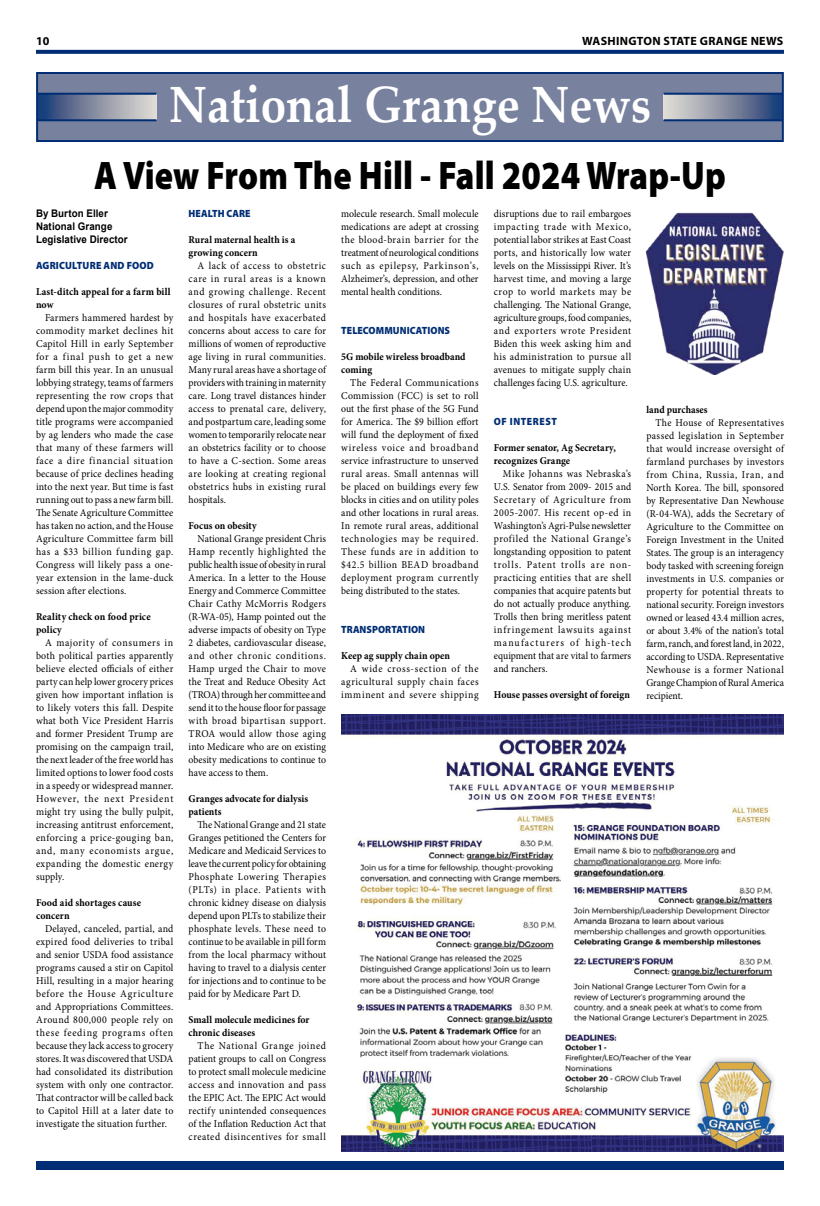
<style>
.page{position:relative;width:820px;height:1206px;background:#fff}
.page>*{position:absolute;margin:0;border:0;box-sizing:border-box;transform-origin:0 0}
.t1{font:700 51px "Palatino Linotype";color:#fff;scale:.9 1}
.t2{font:900 40px "Myriad Pro";letter-spacing:.005em;color:#000;scale:.85 1}
.t3{font:700 12px "Myriad Pro";letter-spacing:.025em;color:#000}
.t4{font:10.5px/13px "Minion Pro";letter-spacing:.02em;color:#000;text-align:justify;scale:.93 1}
.t5{font:10.5px/13px "Minion Pro";letter-spacing:.02em;color:#000;text-align:justify;scale:.94 1}
.t6{font:700 10.5px/13px "Minion Pro";letter-spacing:.005em;color:#000;scale:.93 1}
.t7{font:700 10.5px/13px "Minion Pro";letter-spacing:.005em;color:#000;scale:.94 1}
.t8{font:700 10.5px/13px "Arial";letter-spacing:.005em;color:#000;scale:.93 1}
.t9{font:900 10.5px "Myriad Pro";letter-spacing:.01em;color:#002d74;scale:.93 1}
.t10{font:900 10.5px "Myriad Pro";letter-spacing:.01em;color:#002d74;scale:.94 1}
.t11{font:900 10.5px "Myriad Pro";letter-spacing:.06em;color:#002d74;scale:.93 1}
</style>
<div class="page">
<svg style="left:36px;top:50px;width:747px;height:4px;fill:#002d74"></svg>
<div style="left:36px;top:72px;width:747px;height:70px;background:#78829e;border:2px solid #002d74"></div>
<svg style="left:38px;top:95px;width:118px;height:24px"></svg>
<hr style="left:38px;top:93px;width:118px;height:2px;background:#002d74">
<hr style="left:38px;top:119px;width:118px;height:2px;background:#002d74">
<svg style="left:663px;top:95px;width:119px;height:24px"></svg>
<hr style="left:663px;top:93px;width:119px;height:2px;background:#002d74">
<hr style="left:663px;top:119px;width:119px;height:2px;background:#002d74">
<img style="left:645px;top:212px;width:139px;height:162px">
<div style="left:36px;top:1161px;width:747px;height:9px;background:#002d74"></div>
<img style="left:341px;top:714px;width:442px;height:438px">
<p class="t3" style="left:36px;top:33px;width:15px">10</p>
<p class="t3" style="left:582px;top:33px;width:203px">WASHINGTON STATE GRANGE NEWS</p>
<h1 class="t1" style="left:169px;top:68px;width:537px">National Grange News</h1>
<h2 class="t2" style="left:94px;top:149px;width:744px">A View From The Hill - Fall 2024 Wrap-Up</h2>
<p class="t4" style="left:341px;top:207px;width:149px">molecule research. Small molecule medications are adept at crossing the blood-brain barrier for the treatment of neurological conditions such as epilepsy, Parkinson’s, Alzheimer’s, depression, and other mental health conditions.</p>
<p class="t9" style="left:341px;top:323px;width:118px">TELECOMMUNICATIONS</p>
<p class="t6" style="left:341px;top:350px;width:135px">5G mobile wireless broadband coming</p>
<p class="t4" style="left:341px;top:376px;width:149px;text-indent:9px">The Federal Communications Commission (FCC) is set to roll out the first phase of the 5G Fund for America. The $9 billion effort will fund the deployment of fixed wireless voice and broadband service infrastructure to unserved rural areas. Small antennas will be placed on buildings every few blocks in cities and on utility poles and other locations in rural areas.<br>In remote rural areas, additional technologies may be required.<br>These funds are in addition to $42.5 billion BEAD broadband deployment program currently being distributed to the states.</p>
<p class="t9" style="left:341px;top:622px;width:92px">TRANSPORTATION</p>
<p class="t6" style="left:341px;top:649px;width:118px">Keep ag supply chain open</p>
<p class="t4" style="left:341px;top:662px;width:149px;text-indent:9px">A wide cross-section of the agricultural supply chain faces imminent and severe shipping</p>
<p class="t4" style="left:493px;top:207px;width:149px">disruptions due to rail embargoes impacting trade with Mexico, potential labor strikes at East Coast ports, and historically low water levels on the Mississippi River. It’s harvest time, and moving a large crop to world markets may be challenging. The National Grange, agriculture groups, food companies, and exporters wrote President Biden this week asking him and his administration to pursue all avenues to mitigate supply chain challenges facing U.S. agriculture.</p>
<p class="t11" style="left:493px;top:414px;width:69px">OF INTEREST</p>
<p class="t6" style="left:493px;top:441px;width:133px">Former senator, Ag Secretary, recognizes Grange</p>
<p class="t4" style="left:493px;top:467px;width:149px;text-indent:9px">Mike Johanns was Nebraska’s U.S. Senator from 2009- 2015 and Secretary of Agriculture from 2005-2007. His recent op-ed in Washington’s Agri-Pulse newsletter profiled the National Grange’s longstanding opposition to patent trolls. Patent trolls are non&shy;practicing entities that are shell companies that acquire patents but do not actually produce anything.<br>Trolls then bring meritless patent infringement lawsuits against manufacturers of high-tech equipment that are vital to farmers and ranchers.</p>
<p class="t6" style="left:493px;top:688px;width:148px">House passes oversight of foreign</p>
<p class="t8" style="left:36px;top:207px;width:100px">By Burton Eller<br>National Grange<br>Legislative Director</p>
<p class="t10" style="left:36px;top:258px;width:127px">AGRICULTURE AND FOOD</p>
<p class="t7" style="left:36px;top:285px;width:145px">Last-ditch appeal for a farm bill now</p>
<p class="t5" style="left:36px;top:311px;width:148px;text-indent:9px">Farmers hammered hardest by commodity market declines hit Capitol Hill in early September for a final push to get a new farm bill this year. In an unusual lobbying strategy, teams of farmers representing the row crops that depend upon the major commodity title programs were accompanied by ag lenders who made the case that many of these farmers will face a dire financial situation because of price declines heading into the next year. But time is fast running out to pass a new farm bill.<br>The Senate Agriculture Committee has taken no action, and the House Agriculture Committee farm bill has a $33 billion funding gap.<br>Congress will likely pass a one&shy;year extension in the lame-duck session after elections.</p>
<p class="t7" style="left:36px;top:610px;width:123px">Reality check on food price policy</p>
<p class="t5" style="left:36px;top:636px;width:148px;text-indent:9px">A majority of consumers in both political parties apparently believe elected officials of either party can help lower grocery prices given how important inflation is to likely voters this fall. Despite what both Vice President Harris and former President Trump are promising on the campaign trail, the next leader of the free world has limited options to lower food costs in a speedy or widespread manner.<br>However, the next President might try using the bully pulpit, increasing antitrust enforcement, enforcing a price-gouging ban, and, many economists argue, expanding the domestic energy supply.</p>
<p class="t7" style="left:36px;top:896px;width:113px">Food aid shortages cause concern</p>
<p class="t5" style="left:36px;top:922px;width:148px;text-indent:9px">Delayed, canceled, partial, and expired food deliveries to tribal and senior USDA food assistance programs caused a stir on Capitol Hill, resulting in a major hearing before the House Agriculture and Appropriations Committees.<br>Around 800,000 people rely on these feeding programs often because they lack access to grocery stores. It was discovered that USDA had consolidated its distribution system with only one contractor.<br>That contractor will be called back to Capitol Hill at a later date to investigate the situation further.</p>
<p class="t9" style="left:188px;top:206px;width:68px">HEALTH CARE</p>
<p class="t6" style="left:188px;top:233px;width:116px">Rural maternal health is a growing concern</p>
<p class="t4" style="left:188px;top:259px;width:149px;text-indent:9px">A lack of access to obstetric care in rural areas is a known and growing challenge. Recent closures of rural obstetric units and hospitals have exacerbated concerns about access to care for millions of women of reproductive age living in rural communities.<br>Many rural areas have a shortage of providers with training in maternity care. Long travel distances hinder access to prenatal care, delivery, and postpartum care, leading some women to temporarily relocate near an obstetrics facility or to choose to have a C-section. Some areas are looking at creating regional obstetrics hubs in existing rural hospitals.</p>
<p class="t6" style="left:188px;top:519px;width:75px">Focus on obesity</p>
<p class="t4" style="left:188px;top:532px;width:149px;text-indent:9px">National Grange president Chris Hamp recently highlighted the public health issue of obesity in rural America. In a letter to the House Energy and Commerce Committee Chair Cathy McMorris Rodgers (R-WA-05), Hamp pointed out the adverse impacts of obesity on Type 2 diabetes, cardiovascular disease, and other chronic conditions.<br>Hamp urged the Chair to move the Treat and Reduce Obesity Act (TROA) through her committee and send it to the house floor for passage with broad bipartisan support.<br>TROA would allow those aging into Medicare who are on existing obesity medications to continue to have access to them.</p>
<p class="t6" style="left:188px;top:792px;width:130px">Granges advocate for dialysis patients</p>
<p class="t4" style="left:188px;top:818px;width:149px;text-indent:9px">The National Grange and 21 state Granges petitioned the Centers for Medicare and Medicaid Services to leave the current policy for obtaining Phosphate Lowering Therapies (PLTs) in place. Patients with chronic kidney disease on dialysis depend upon PLTs to stabilize their phosphate levels. These need to continue to be available in pill form from the local pharmacy without having to travel to a dialysis center for injections and to continue to be paid for by Medicare Part D.</p>
<p class="t6" style="left:188px;top:1013px;width:131px">Small molecule medicines for chronic diseases</p>
<p class="t4" style="left:188px;top:1039px;width:149px;text-indent:9px">The National Grange joined patient groups to call on Congress to protect small molecule medicine access and innovation and pass the EPIC Act. The EPIC Act would rectify unintended consequences of the Inflation Reduction Act that created disincentives for small</p>
<p class="t6" style="left:646px;top:403px;width:67px">land purchases</p>
<p class="t4" style="left:646px;top:416px;width:149px;text-indent:9px">The House of Representatives passed legislation in September that would increase oversight of farmland purchases by investors from China, Russia, Iran, and North Korea. The bill, sponsored by Representative Dan Newhouse (R-04-WA), adds the Secretary of Agriculture to the Committee on Foreign Investment in the United States. The group is an interagency body tasked with screening foreign investments in U.S. companies or property for potential threats to national security. Foreign investors owned or leased 43.4 million acres, or about 3.4% of the nation’s total farm, ranch, and forest land, in 2022, according to USDA. Representative Newhouse is a former National Grange Champion of Rural America recipient.</p>
</div>
